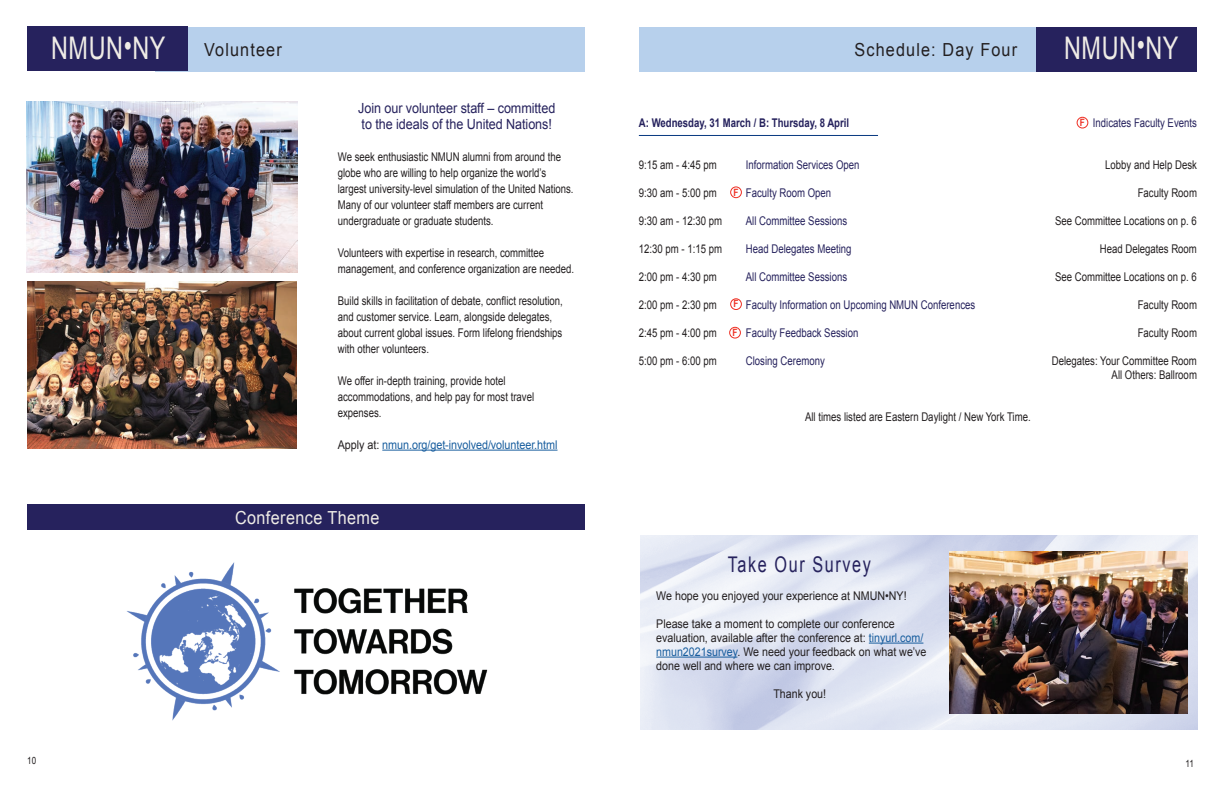
<style>
.page{position:relative;width:1224px;height:792px;background:#fff}
.page>*{position:absolute;margin:0;border:0;box-sizing:border-box;transform-origin:0 0}
.t1{font:31.2px "Arial";letter-spacing:.025em;color:#efece6;scale:.75 1}
.t2{font:21.6px "Arial";letter-spacing:.1em;color:#26225d;scale:.75 1}
.t3{font:18px "Arial";letter-spacing:.07em;color:#231f20;scale:.9 1}
.t4{font:18px "Arial";letter-spacing:.025em;color:#efece6;scale:.9 1}
.t5{font:14px/16px "Arial";letter-spacing:-.005em;color:#26225d;scale:.9 1}
.t6{font:12px/16px "Arial";color:#231f20;scale:.8 1}
.t7{font:12px/14px "Arial";color:#231f20;scale:.89 1}
.t8{font:12px "Arial";color:#26225d;scale:.8 1}
.t9{font:12px "Arial";letter-spacing:-.005em;color:#175d9e;scale:.9 1}
.t10{font:700 12px "Arial";color:#26225d;scale:.8 1}
.t11{font:700 10.1px "Arial Narrow";color:#ee2e22}
.t12{font:10px "Arial";color:#231f20;scale:.8 1}
.s1{font-size:31.2px;color:#efece6}
.s2{color:#231f20}
.s3{color:#175d9e}
</style>
<div class="page">
<div style="left:27px;top:504px;width:558px;height:26px;background:#26225d"></div>
<div style="left:156px;top:27px;width:429px;height:44px;background:#b7d0ec"></div>
<hr style="left:639px;top:135px;width:239px;height:1px;background:#083981">
<div style="left:1077px;top:117px;width:11px;height:11px;border:1px solid #ee2e22;border-radius:50%"></div>
<div style="left:730px;top:187px;width:12px;height:11px;border:1px solid #ee2e22;border-radius:50%"></div>
<div style="left:730px;top:299px;width:12px;height:11px;border:1px solid #ee2e22;border-radius:50%"></div>
<div style="left:639px;top:27px;width:402px;height:44px;background:#b7d0ec"></div>
<div style="left:1036px;top:27px;width:161px;height:44px;background:#26225d"></div>
<div style="left:27px;top:27px;width:161px;height:44px;background:#26225d"></div>
<hr style="left:382px;top:450px;width:176px;height:1px;background:#175d9e">
<img style="left:27px;top:282px;width:270px;height:167px">
<img style="left:27px;top:102px;width:270px;height:170px">
<img style="left:126px;top:562px;width:362px;height:159px">
<div style="left:729px;top:327px;width:12px;height:11px;border:1px solid #ee2e22;border-radius:50%"></div>
<img style="left:640px;top:535px;width:557px;height:195px">
<hr style="left:869px;top:643px;width:54px;height:1px;background:#175d9e">
<hr style="left:656px;top:657px;width:81px;height:1px;background:#175d9e">
<img style="left:949px;top:551px;width:238px;height:162px">
<h3 class="t3" style="left:51px;top:38px;width:258px"><span class="s1">NMUN•NY</span> Volunteer</h3>
<p class="t5" style="left:358px;top:100px;width:221px">Join our volunteer staff – committed to the ideals of the United Nations!</p>
<p class="t6" style="left:338px;top:149px;width:296px">We seek enthusiastic NMUN alumni from around the globe who are willing to help organize the world’s largest university-level simulation of the United Nations.<br>Many of our volunteer staff members are current undergraduate or graduate students.</p>
<p class="t6" style="left:338px;top:245px;width:297px">Volunteers with expertise in research, committee management, and conference organization are needed.</p>
<p class="t6" style="left:338px;top:293px;width:283px">Build skills in facilitation of debate, conflict resolution, and customer service. Learn, alongside delegates, about current global issues. Form lifelong friendships with other volunteers.</p>
<p class="t6" style="left:338px;top:373px;width:247px">We offer in-depth training, provide hotel accommodations, and help pay for most travel expenses.</p>
<p class="t9" style="left:338px;top:437px;width:246px"><span class="s2">Apply at:</span> nmun.org/get-involved/volunteer.html</p>
<h3 class="t4" style="left:235px;top:506px;width:162px">Conference Theme</h3>
<p class="t12" style="left:27px;top:754px;width:13px">10</p>
<h3 class="t3" style="left:855px;top:38px;width:182px">Schedule: Day Four</h3>
<h1 class="t1" style="left:1064px;top:28px;width:154px">NMUN•NY</h1>
<p class="t10" style="left:639px;top:115px;width:264px">A: Wednesday, 31 March / B: Thursday, 8 April</p>
<p class="t8" style="left:1093px;top:115px;width:132px">Indicates Faculty Events</p>
<p class="t6" style="left:639px;top:157px;width:99px">9:15 am - 4:45 pm</p>
<p class="t8" style="left:746px;top:157px;width:144px">Information Services Open</p>
<p class="t6" style="left:1105px;top:157px;width:116px">Lobby and Help Desk</p>
<p class="t6" style="left:639px;top:185px;width:99px">9:30 am - 5:00 pm</p>
<p class="t8" style="left:746px;top:185px;width:108px">Faculty Room Open</p>
<p class="t6" style="left:1138px;top:185px;width:76px">Faculty Room</p>
<p class="t6" style="left:639px;top:213px;width:106px">9:30 am - 12:30 pm</p>
<p class="t8" style="left:746px;top:213px;width:128px">All Committee Sessions</p>
<p class="t6" style="left:1055px;top:213px;width:179px">See Committee Locations on p. 6</p>
<p class="t6" style="left:639px;top:241px;width:106px">12:30 pm - 1:15 pm</p>
<p class="t8" style="left:746px;top:241px;width:134px">Head Delegates Meeting</p>
<p class="t6" style="left:1100px;top:241px;width:123px">Head Delegates Room</p>
<p class="t6" style="left:639px;top:269px;width:99px">2:00 pm - 4:30 pm</p>
<p class="t8" style="left:746px;top:269px;width:128px">All Committee Sessions</p>
<p class="t6" style="left:1055px;top:269px;width:179px">See Committee Locations on p. 6</p>
<p class="t6" style="left:639px;top:297px;width:99px">2:00 pm - 2:30 pm</p>
<p class="t8" style="left:746px;top:297px;width:288px">Faculty Information on Upcoming NMUN Conferences</p>
<p class="t6" style="left:1138px;top:297px;width:76px">Faculty Room</p>
<p class="t6" style="left:639px;top:325px;width:99px">2:45 pm - 4:00 pm</p>
<p class="t8" style="left:746px;top:325px;width:142px">Faculty Feedback Session</p>
<p class="t6" style="left:1138px;top:325px;width:76px">Faculty Room</p>
<p class="t6" style="left:639px;top:353px;width:99px">5:00 pm - 6:00 pm</p>
<p class="t8" style="left:746px;top:353px;width:100px">Closing Ceremony</p>
<p class="t6" style="left:1052px;top:354px;width:183px;line-height:14px;text-align:right">Delegates: Your Committee Room<br>All Others: Ballroom</p>
<p class="t6" style="left:805px;top:409px;width:284px">All times listed are Eastern Daylight / New York Time.</p>
<p class="t11" style="left:1080px;top:115px;width:7px">F</p>
<p class="t11" style="left:734px;top:184px;width:7px">F</p>
<p class="t11" style="left:734px;top:296px;width:7px">F</p>
<p class="t11" style="left:733px;top:325px;width:7px">F</p>
<h2 class="t2" style="left:728px;top:550px;width:193px">Take Our Survey</h2>
<p class="t7" style="left:656px;top:589px;width:283px">We hope you enjoyed your experience at NMUN•NY!</p>
<p class="t7" style="left:656px;top:617px;width:305px">Please take a moment to complete our conference evaluation, available after the conference at: <span class="s3">tinyurl.com/ nmun2021survey</span>. We need your feedback on what we’ve done well and where we can improve.</p>
<p class="t7" style="left:773px;top:687px;width:61px">Thank you!</p>
<p class="t12" style="left:1185px;top:757px;width:12px">11</p>
</div>
